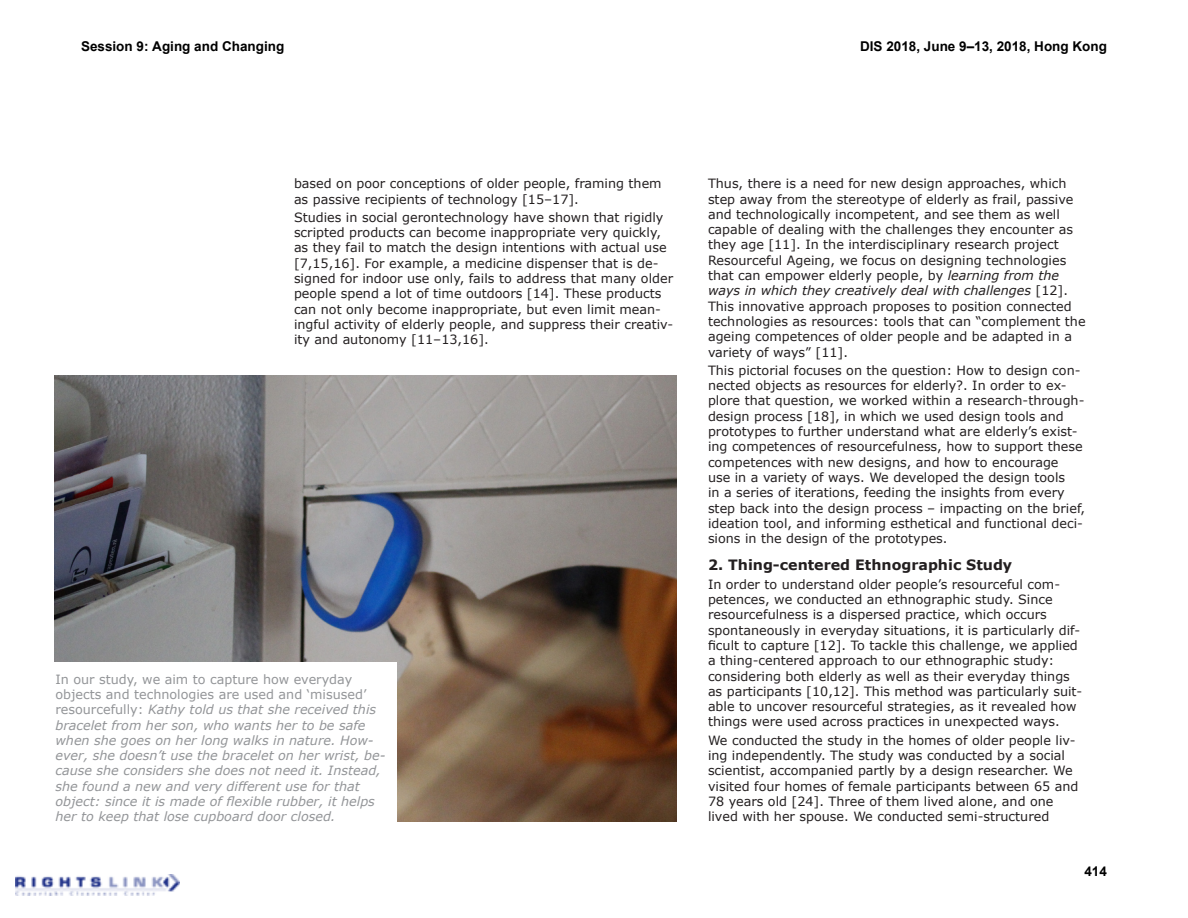
<style>
.page{position:relative;width:1188px;height:918px;background:#fff}
.page>*{position:absolute;margin:0;border:0;box-sizing:border-box;transform-origin:0 0}
.subtitles{font:700 14.25px "Verdana";color:#231f20}
.t1{font:700 13.5px "Arial";color:#000}
.text{font:12.75px/15.3px "Verdana";color:#231f20}
.notas{font:italic 12.75px/15.3px "Verdana";color:#939598}
.s1{font-style:normal}
.s2{font-style:italic}
</style>
<div class="page">
<img style="left:54px;top:375px;width:622px;height:446px">
<div style="left:44px;top:662px;width:354px;height:171px;background:#fff"></div>
<img style="left:15px;top:874px;width:165px;height:22px">
<p class="t1" style="left:81px;top:38px;width:205px">Session 9: Aging and Changing</p>
<p class="t1" style="left:860px;top:38px;width:248px">DIS 2018, June 9–13, 2018, Hong Kong</p>
<p class="text" style="left:294px;top:176px;width:369px">based on poor conceptions of older people, framing them as passive recipients of technology [15–17].</p>
<p class="text" style="left:294px;top:209px;width:381px">Studies in social gerontechnology have shown that rigidly scripted products can become inappropriate very quickly, as they fail to match the design intentions with actual use [7,15,16]. For example, a medicine dispenser that is de&shy;signed for indoor use only, fails to address that many older people spend a lot of time outdoors [14]. These products can not only become inappropriate, but even limit mean&shy;ingful activity of elderly people, and suppress their creativ&shy;ity and autonomy [11–13,16].</p>
<p class="notas" style="left:56px;top:671px;width:331px"><span class="s1">In our study, we aim to capture how everyday objects and technologies are used and ‘misused’ resourcefully:</span> Kathy told us that she received this bracelet from her son, who wants her to be safe when she goes on her long walks in nature. How&shy;ever, she doesn’t use the bracelet on her wrist, be&shy;cause she considers she does not need it. Instead, she found a new and very different use for that object: since it is made of flexible rubber, it helps her to keep that lose cupboard door closed.</p>
<p class="text" style="left:708px;top:176px;width:379px">Thus, there is a need for new design approaches, which step away from the stereotype of elderly as frail, passive and technologically incompetent, and see them as well capable of dealing with the challenges they encounter as they age [11]. In the interdisciplinary research project Resourceful Ageing, we focus on designing technologies that can empower elderly people, by <span class="s2">learning from the ways in which they creatively deal with challenges</span> [12].<br>This innovative approach proposes to position connected technologies as resources: tools that can “complement the ageing competences of older people and be adapted in a variety of ways” [11].</p>
<p class="text" style="left:708px;top:362px;width:379px">This pictorial focuses on the question: How to design con&shy;nected objects as resources for elderly?. In order to ex&shy;plore that question, we worked within a research-through&shy;design process [18], in which we used design tools and prototypes to further understand what are elderly’s exist&shy;ing competences of resourcefulness, how to support these competences with new designs, and how to encourage<br>use in a variety of ways. We developed the design tools<br>in a series of iterations, feeding the insights from every step back into the design process – impacting on the brief, ideation tool, and informing esthetical and functional deci&shy;sions in the design of the prototypes.</p>
<p class="subtitles" style="left:708px;top:555px;width:306px">2. Thing-centered Ethnographic Study</p>
<p class="text" style="left:708px;top:576px;width:376px">In order to understand older people’s resourceful com&shy;petences, we conducted an ethnographic study. Since resourcefulness is a dispersed practice, which occurs spontaneously in everyday situations, it is particularly dif&shy;ficult to capture [12]. To tackle this challenge, we applied a thing-centered approach to our ethnographic study: considering both elderly as well as their everyday things as participants [10,12]. This method was particularly suit&shy;able to uncover resourceful strategies, as it revealed how things were used across practices in unexpected ways.</p>
<p class="text" style="left:708px;top:732px;width:372px">We conducted the study in the homes of older people liv&shy;ing independently. The study was conducted by a social scientist, accompanied partly by a design researcher. We visited four homes of female participants between 65 and 78 years old [24]. Three of them lived alone, and one lived with her spouse. We conducted semi-structured</p>
<p class="t1" style="left:1084px;top:862px;width:24px">414</p>
</div>
